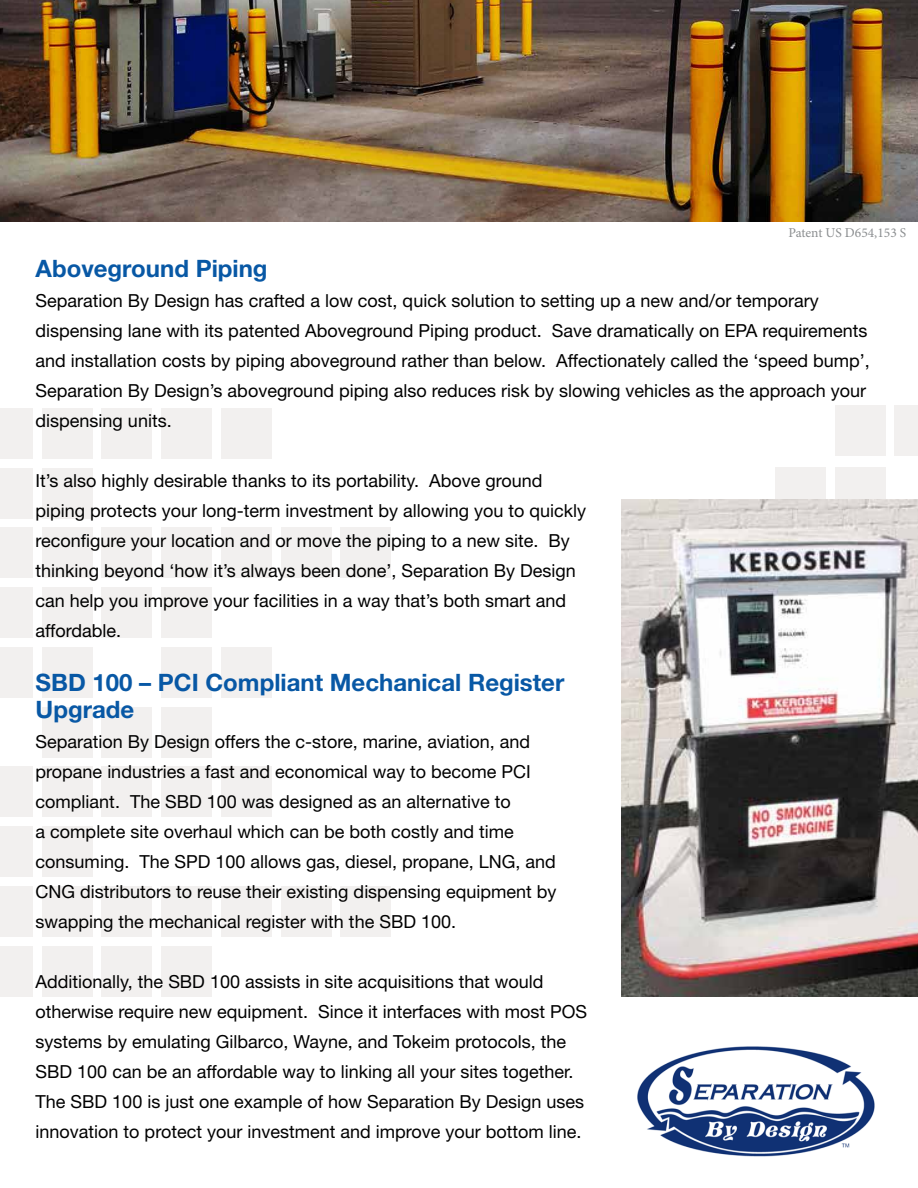
<style>
.page{position:relative;width:918px;height:1188px;background:#fff}
.page>*{position:absolute;margin:0;border:0;box-sizing:border-box;transform-origin:0 0}
.t1{font:700 24px/27px "Helvetica Neue";color:#0858a5}
.t2{font:18px/30px "Helvetica Neue";color:#000}
.t3{font:13.5px "Minion Pro";color:#8b8e90}
</style>
<div class="page">
<div style="left:0;top:528px;width:33px;height:50px;background:#f2f0ef"></div>
<div style="left:42px;top:528px;width:50px;height:50px;background:#f2f0ef"></div>
<div style="left:102px;top:528px;width:50px;height:50px;background:#f2f0ef"></div>
<div style="left:162px;top:528px;width:50px;height:50px;background:#f2f0ef"></div>
<div style="left:221px;top:528px;width:51px;height:50px;background:#f2f0ef"></div>
<div style="left:281px;top:528px;width:50px;height:50px;background:#f2f0ef"></div>
<div style="left:341px;top:528px;width:50px;height:50px;background:#f2f0ef"></div>
<div style="left:0;top:408px;width:33px;height:51px;background:#f2f0ef"></div>
<div style="left:42px;top:408px;width:50px;height:51px;background:#f2f0ef"></div>
<div style="left:102px;top:408px;width:50px;height:51px;background:#f2f0ef"></div>
<div style="left:162px;top:408px;width:50px;height:51px;background:#f2f0ef"></div>
<div style="left:221px;top:408px;width:51px;height:51px;background:#f2f0ef"></div>
<div style="left:0;top:468px;width:33px;height:50px;background:#f2f0ef"></div>
<div style="left:42px;top:468px;width:50px;height:50px;background:#f2f0ef"></div>
<div style="left:0;top:588px;width:33px;height:50px;background:#f2f0ef"></div>
<div style="left:42px;top:588px;width:50px;height:50px;background:#f2f0ef"></div>
<div style="left:102px;top:588px;width:50px;height:50px;background:#f2f0ef"></div>
<div style="left:162px;top:588px;width:50px;height:50px;background:#f2f0ef"></div>
<div style="left:0;top:767px;width:33px;height:50px;background:#f2f0ef"></div>
<div style="left:42px;top:767px;width:50px;height:50px;background:#f2f0ef"></div>
<div style="left:102px;top:767px;width:50px;height:50px;background:#f2f0ef"></div>
<div style="left:162px;top:767px;width:50px;height:50px;background:#f2f0ef"></div>
<div style="left:221px;top:767px;width:51px;height:50px;background:#f2f0ef"></div>
<div style="left:0;top:647px;width:33px;height:51px;background:#f2f0ef"></div>
<div style="left:42px;top:647px;width:50px;height:51px;background:#f2f0ef"></div>
<div style="left:162px;top:647px;width:50px;height:51px;background:#f2f0ef"></div>
<div style="left:221px;top:647px;width:51px;height:51px;background:#f2f0ef"></div>
<div style="left:42px;top:707px;width:50px;height:50px;background:#f2f0ef"></div>
<div style="left:102px;top:707px;width:50px;height:50px;background:#f2f0ef"></div>
<div style="left:162px;top:707px;width:50px;height:50px;background:#f2f0ef"></div>
<div style="left:0;top:827px;width:33px;height:50px;background:#f2f0ef"></div>
<div style="left:42px;top:827px;width:50px;height:50px;background:#f2f0ef"></div>
<div style="left:835px;top:405px;width:50px;height:50px;background:#f2f0ef"></div>
<div style="left:895px;top:405px;width:23px;height:50px;background:#f2f0ef"></div>
<div style="left:775px;top:467px;width:51px;height:50px;background:#f2f0ef"></div>
<div style="left:835px;top:467px;width:50px;height:50px;background:#f2f0ef"></div>
<div style="left:0;top:886px;width:33px;height:51px;background:#f2f0ef"></div>
<div style="left:42px;top:886px;width:50px;height:51px;background:#f2f0ef"></div>
<div style="left:102px;top:886px;width:50px;height:51px;background:#f2f0ef"></div>
<div style="left:162px;top:886px;width:50px;height:51px;background:#f2f0ef"></div>
<div style="left:221px;top:886px;width:51px;height:51px;background:#f2f0ef"></div>
<div style="left:281px;top:886px;width:50px;height:51px;background:#f2f0ef"></div>
<div style="left:341px;top:886px;width:50px;height:51px;background:#f2f0ef"></div>
<div style="left:0;top:946px;width:33px;height:50px;background:#f2f0ef"></div>
<div style="left:42px;top:946px;width:50px;height:50px;background:#f2f0ef"></div>
<div style="left:102px;top:946px;width:50px;height:50px;background:#f2f0ef"></div>
<div style="left:162px;top:946px;width:50px;height:50px;background:#f2f0ef"></div>
<img style="left:637px;top:1046px;width:238px;height:111px">
<img style="left:0;top:0;width:918px;height:221px">
<img style="left:621px;top:500px;width:297px;height:496px">
<p class="t3" style="left:788px;top:223px;width:119px">Patent US D654,153 S</p>
<h1 class="t1" style="left:36px;top:255px;width:234px">Aboveground Piping</h1>
<p class="t2" style="left:36px;top:286px;width:836px">Separation By Design has crafted a low cost, quick solution to setting up a new and/or temporary dispensing lane with its patented Aboveground Piping product. Save dramatically on EPA requirements and installation costs by piping aboveground rather than below. Affectionately called the ‘speed bump’, Separation By Design’s aboveground piping also reduces risk by slowing vehicles as the approach your dispensing units.</p>
<p class="t2" style="left:36px;top:466px;width:552px">It’s also highly desirable thanks to its portability. Above ground piping protects your long-term investment by allowing you to quickly reconfigure your location and or move the piping to a new site. By thinking beyond ‘how it’s always been done’, Separation By Design can help you improve your facilities in a way that’s both smart and affordable.</p>
<h1 class="t1" style="left:36px;top:669px;width:530px">SBD 100 – PCI Compliant Mechanical Register<br>Upgrade</h1>
<p class="t2" style="left:36px;top:727px;width:522px">Separation By Design offers the c-store, marine, aviation, and propane industries a fast and economical way to become PCI compliant. The SBD 100 was designed as an alternative to<br>a complete site overhaul which can be both costly and time consuming. The SPD 100 allows gas, diesel, propane, LNG, and CNG distributors to reuse their existing dispensing equipment by swapping the mechanical register with the SBD 100.</p>
<p class="t2" style="left:36px;top:967px;width:553px">Additionally, the SBD 100 assists in site acquisitions that would otherwise require new equipment. Since it interfaces with most POS systems by emulating Gilbarco, Wayne, and Tokeim protocols, the SBD 100 can be an affordable way to linking all your sites together.<br>The SBD 100 is just one example of how Separation By Design uses innovation to protect your investment and improve your bottom line.</p>
</div>
